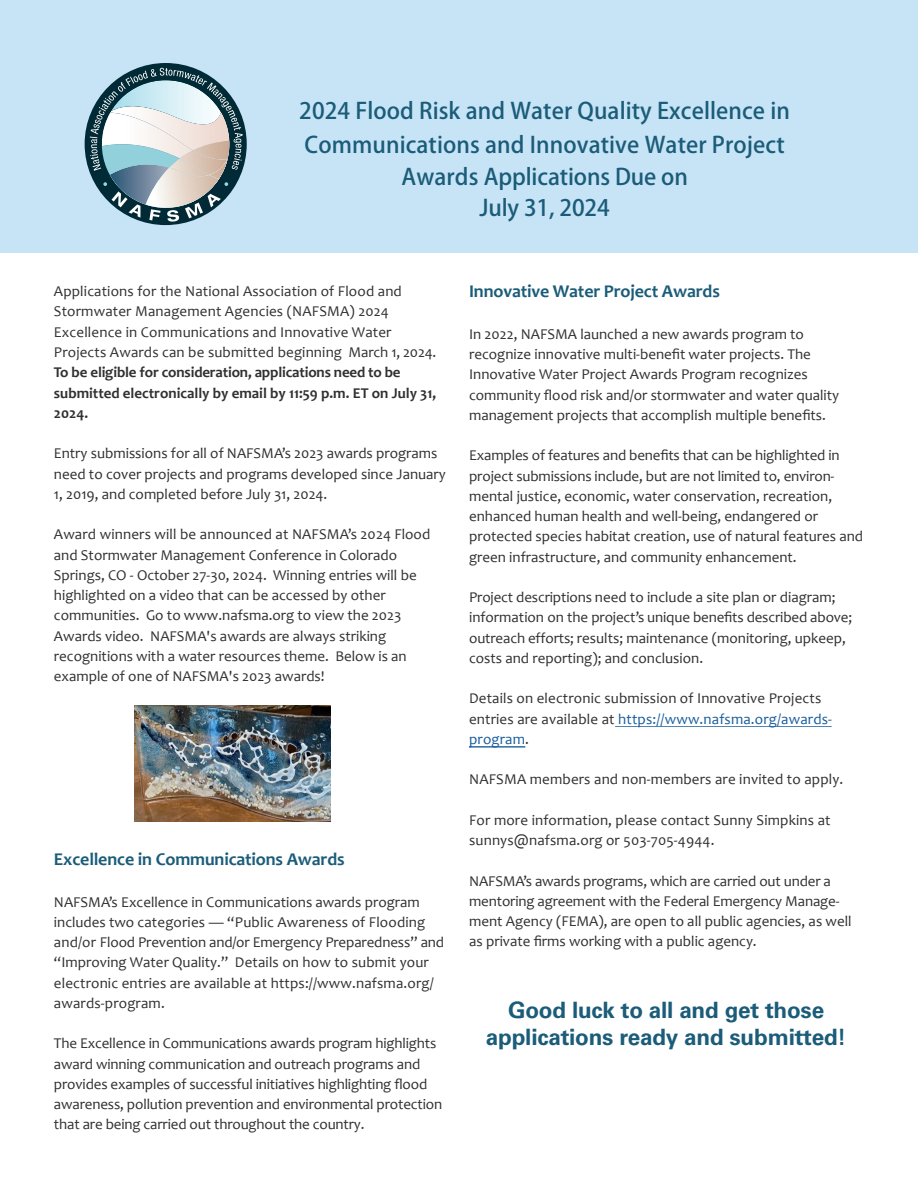
<style>
.page{position:relative;width:918px;height:1188px;background:#fff}
.page>*{position:absolute;margin:0;border:0;box-sizing:border-box;transform-origin:0 0}
.t1{font:700 22.5px/34px "Adobe Fan Heiti Std";letter-spacing:.005em;color:#1b5c79}
.t2{font:700 22.5px/27px "Univers";letter-spacing:-.01em;color:#1b5c79;text-align:center}
.t3{font:700 18px "Candara";letter-spacing:-.01em;color:#1b5c79}
.t4{font:15px/20.2px "Candara";color:#312f30}
.t5{font:700 15px/20.4px "Candara";letter-spacing:-.01em;color:#312f30}
.s1{color:#175d9e}
</style>
<div class="page">
<div style="left:0;top:0;width:918px;height:253px;background:#c7e4f6"></div>
<div style="left:85px;top:63px;width:162px;height:162px;background:#002a35;border-radius:50%"></div>
<svg style="left:90px;top:68px;width:153px;height:154px"></svg>
<hr style="left:469px;top:747px;width:56px;height:1px;background:#175d9e">
<hr style="left:615px;top:726px;width:217px;height:1px;background:#175d9e">
<img style="left:134px;top:706px;width:196px;height:115px">
<h1 class="t1" style="left:299px;top:94px;width:492px">2024 Flood Risk and Water Quality Excellence in<br>Communications and Innovative Water Project</h1>
<h1 class="t1" style="left:401px;top:161px;width:288px;line-height:31.7px;text-align:center">Awards Applications Due on<br>July 31, 2024</h1>
<p class="t4" style="left:54px;top:281px;width:384px">Applications for the National Association of Flood and Stormwater Management Agencies (NAFSMA) 2024<br>Excellence in Communications and Innovative Water Projects Awards can be submitted beginning March 1, 2024.</p>
<p class="t5" style="left:54px;top:362px;width:384px">To be eligible for consideration, applications need to be submitted electronically by email by 11:59 p.m. ET on July 31,<br>2024.</p>
<p class="t4" style="left:54px;top:443px;width:393px">Entry submissions for all of NAFSMA’s 2023 awards programs need to cover projects and programs developed since January<br>1, 2019, and completed before July 31, 2024.</p>
<p class="t4" style="left:54px;top:524px;width:378px">Award winners will be announced at NAFSMA’s 2024 Flood and Stormwater Management Conference in Colorado Springs, CO - October 27-30, 2024. Winning entries will be highlighted on a video that can be accessed by other communities. Go to www.nafsma.org to view the 2023<br>Awards video. NAFSMA's awards are always striking recognitions with a water resources theme. Below is an example of one of NAFSMA's 2023 awards!</p>
<p class="t3" style="left:54px;top:848px;width:292px">Excellence in Communications Awards</p>
<p class="t4" style="left:54px;top:891px;width:392px">NAFSMA’s Excellence in Communications awards program includes two categories — “Public Awareness of Flooding and/or Flood Prevention and/or Emergency Preparedness” and “Improving Water Quality.” Details on how to submit your electronic entries are available at https://www.nafsma.org/ awards-program.</p>
<p class="t4" style="left:54px;top:1033px;width:390px">The Excellence in Communications awards program highlights award winning communication and outreach programs and provides examples of successful initiatives highlighting flood awareness, pollution prevention and environmental protection that are being carried out throughout the country.</p>
<p class="t3" style="left:469px;top:280px;width:252px">Innovative Water Project Awards</p>
<p class="t4" style="left:469px;top:324px;width:372px">In 2022, NAFSMA launched a new awards program to recognize innovative multi-benefit water projects. The Innovative Water Project Awards Program recognizes community flood risk and/or stormwater and water quality management projects that accomplish multiple benefits.</p>
<p class="t4" style="left:469px;top:445px;width:396px">Examples of features and benefits that can be highlighted in project submissions include, but are not limited to, environ&shy;mental justice, economic, water conservation, recreation, enhanced human health and well-being, endangered or protected species habitat creation, use of natural features and green infrastructure, and community enhancement.</p>
<p class="t4" style="left:469px;top:587px;width:385px">Project descriptions need to include a site plan or diagram; information on the project’s unique benefits described above; outreach efforts; results; maintenance (monitoring, upkeep, costs and reporting); and conclusion.</p>
<p class="t4" style="left:469px;top:688px;width:364px">Details on electronic submission of Innovative Projects entries are available at <span class="s1">https://www.nafsma.org/awards&shy;program</span>.</p>
<p class="t4" style="left:469px;top:769px;width:376px">NAFSMA members and non-members are invited to apply.</p>
<p class="t4" style="left:469px;top:810px;width:363px">For more information, please contact Sunny Simpkins at sunnys@nafsma.org or 503-705-4944.</p>
<p class="t4" style="left:469px;top:870px;width:384px">NAFSMA’s awards programs, which are carried out under a mentoring agreement with the Federal Emergency Manage&shy;ment Agency (FEMA), are open to all public agencies, as well as private firms working with a public agency.</p>
<h1 class="t2" style="left:486px;top:998px;width:362px">Good luck to all and get those applications ready and submitted!</h1>
</div>
